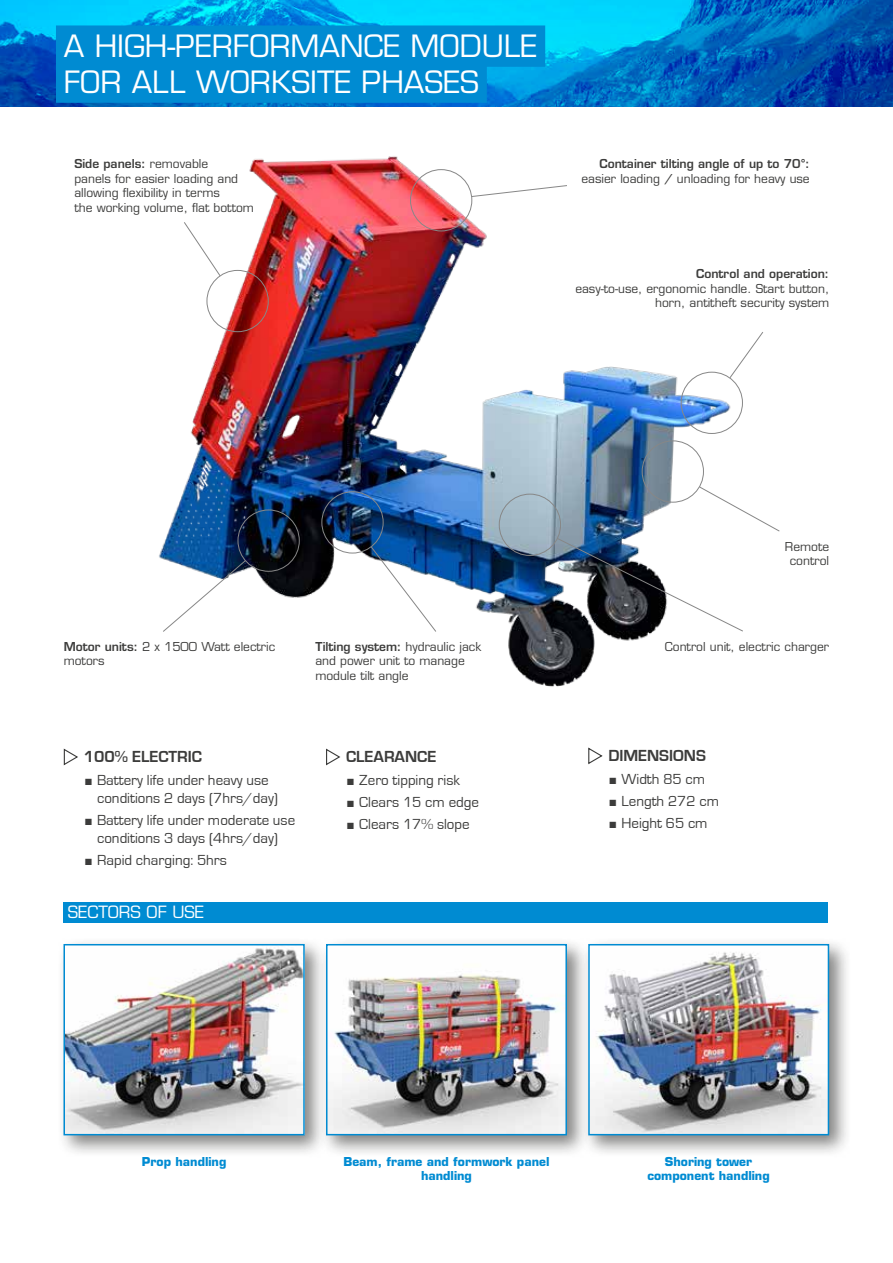
<style>
.page{position:relative;width:893px;height:1263px;background:#fff}
.page>*{position:absolute;margin:0;border:0;box-sizing:border-box;transform-origin:0 0}
.t1{font:30px/36px "Eurostile LT Std";color:#fff}
.t2{font:700 16.5px "Eurostile";color:#3c3c3b}
.t3{font:16.5px "Eurostile LT Std";color:#fff}
.t4{font:15px/18px "Eurostile";color:#3c3c3b}
.t5{font:12px/14.4px "Eurostile LT Std";color:#3c3c3b}
.t6{font:700 12px/14.4px "Eurostile LT Std";color:#008bd2;text-align:center}
.t7{font:600 12px "Eurostile LT Std";color:#3c3c3b}
.s1{font-weight:600}
</style>
<div class="page">
<img style="left:0;top:0;width:893px;height:106px">
<div style="left:56px;top:25px;width:489px;height:42px;background:#008bd2"></div>
<div style="left:56px;top:61px;width:431px;height:42px;background:#008bd2"></div>
<svg style="left:63px;top:748px;width:15px;height:18px"></svg>
<svg style="left:588px;top:747px;width:15px;height:18px"></svg>
<svg style="left:326px;top:748px;width:15px;height:18px"></svg>
<div style="left:582px;top:937px;width:270px;height:221px;background:#1d1d1b;opacity:.55"></div>
<img style="left:591px;top:947px;width:235px;height:185px">
<div style="left:588px;top:944px;width:241px;height:191px;border:2px solid #008bd2"></div>
<div style="left:319px;top:937px;width:270px;height:221px;background:#1d1d1b;opacity:.55"></div>
<img style="left:329px;top:947px;width:235px;height:185px">
<div style="left:326px;top:944px;width:241px;height:191px;border:2px solid #008bd2"></div>
<img style="left:159px;top:156px;width:584px;height:531px">
<svg style="left:729px;top:331px;width:34px;height:48px"></svg>
<svg style="left:556px;top:486px;width:224px;height:146px"></svg>
<svg style="left:162px;top:560px;width:84px;height:72px"></svg>
<svg style="left:183px;top:221px;width:38px;height:56px"></svg>
<svg style="left:471px;top:185px;width:97px;height:12px"></svg>
<svg style="left:370px;top:546px;width:67px;height:86px"></svg>
<div style="left:681px;top:372px;width:62px;height:62px;border:1px solid #878787;border-radius:50%"></div>
<div style="left:499px;top:494px;width:62px;height:62px;border:1px solid #878787;border-radius:50%"></div>
<div style="left:642px;top:440px;width:62px;height:62px;border:1px solid #878787;border-radius:50%"></div>
<div style="left:238px;top:510px;width:62px;height:62px;border:1px solid #878787;border-radius:50%"></div>
<div style="left:207px;top:270px;width:62px;height:62px;border:1px solid #878787;border-radius:50%"></div>
<div style="left:410px;top:169px;width:62px;height:62px;border:1px solid #878787;border-radius:50%"></div>
<div style="left:321px;top:491px;width:62px;height:62px;border:1px solid #878787;border-radius:50%"></div>
<div style="left:63px;top:902px;width:765px;height:21px;background:#008bd2"></div>
<div style="left:57px;top:937px;width:270px;height:221px;background:#1d1d1b;opacity:.55"></div>
<img style="left:66px;top:947px;width:236px;height:185px">
<div style="left:63px;top:944px;width:242px;height:191px;border:2px solid #008bd2"></div>
<h1 class="t1" style="left:64px;top:28px;width:475px">A HIGH-PERFORMANCE MODULE<br>FOR ALL WORKSITE PHASES</h1>
<p class="t5" style="left:74px;top:157px;width:181px"><span class="s1">Side panels:</span> removable<br>panels for easier loading and allowing flexibility in terms<br>the working volume, flat bottom</p>
<p class="t7" style="left:599px;top:157px;width:212px">Container tilting angle of up to 70°:</p>
<p class="t5" style="left:581px;top:171px;width:230px">easier loading / unloading for heavy use</p>
<p class="t7" style="left:696px;top:266px;width:135px">Control and operation:</p>
<p class="t5" style="left:575px;top:281px;width:255px;text-align:right">easy-to-use, ergonomic handle. Start button, horn, antitheft security system</p>
<p class="t5" style="left:785px;top:539px;width:46px;text-align:center">Remote control</p>
<p class="t5" style="left:64px;top:639px;width:213px"><span class="s1">Motor units:</span> 2 x 1500 Watt electric</p>
<p class="t5" style="left:665px;top:639px;width:166px">Control unit, electric charger</p>
<p class="t5" style="left:64px;top:654px;width:42px">motors</p>
<p class="t5" style="left:315px;top:639px;width:167px"><span class="s1">Tilting system:</span> hydraulic jack and power unit to manage module tilt angle</p>
<h2 class="t2" style="left:84px;top:748px;width:120px">100% ELECTRIC</h2>
<p class="t4" style="left:97px;top:771px;width:183px;text-indent:-12px">■ Battery life under heavy use conditions 2 days (7hrs/day)</p>
<p class="t4" style="left:85px;top:811px;width:212px;text-align:center">■ Battery life under moderate use conditions 3 days (4hrs/day)</p>
<p class="t4" style="left:85px;top:851px;width:144px">■ Rapid charging: 5hrs</p>
<h2 class="t3" style="left:68px;top:902px;width:138px">SECTORS OF USE</h2>
<h2 class="t2" style="left:346px;top:748px;width:92px">CLEARANCE</h2>
<p class="t4" style="left:347px;top:771px;width:114px">■ Zero tipping risk</p>
<p class="t4" style="left:347px;top:793px;width:133px">■ Clears 15 cm edge</p>
<p class="t4" style="left:347px;top:815px;width:124px">■ Clears 17% slope</p>
<h2 class="t2" style="left:608px;top:747px;width:99px">DIMENSIONS</h2>
<p class="t4" style="left:609px;top:770px;width:97px">■ Width 85 cm</p>
<p class="t4" style="left:609px;top:792px;width:111px">■ Length 272 cm</p>
<p class="t4" style="left:609px;top:814px;width:100px">■ Height 65 cm</p>
<p class="t6" style="left:142px;top:1154px;width:86px">Prop handling</p>
<p class="t6" style="left:343px;top:1154px;width:207px">Beam, frame and formwork panel handling</p>
<p class="t6" style="left:647px;top:1154px;width:124px">Shoring tower component handling</p>
</div>
